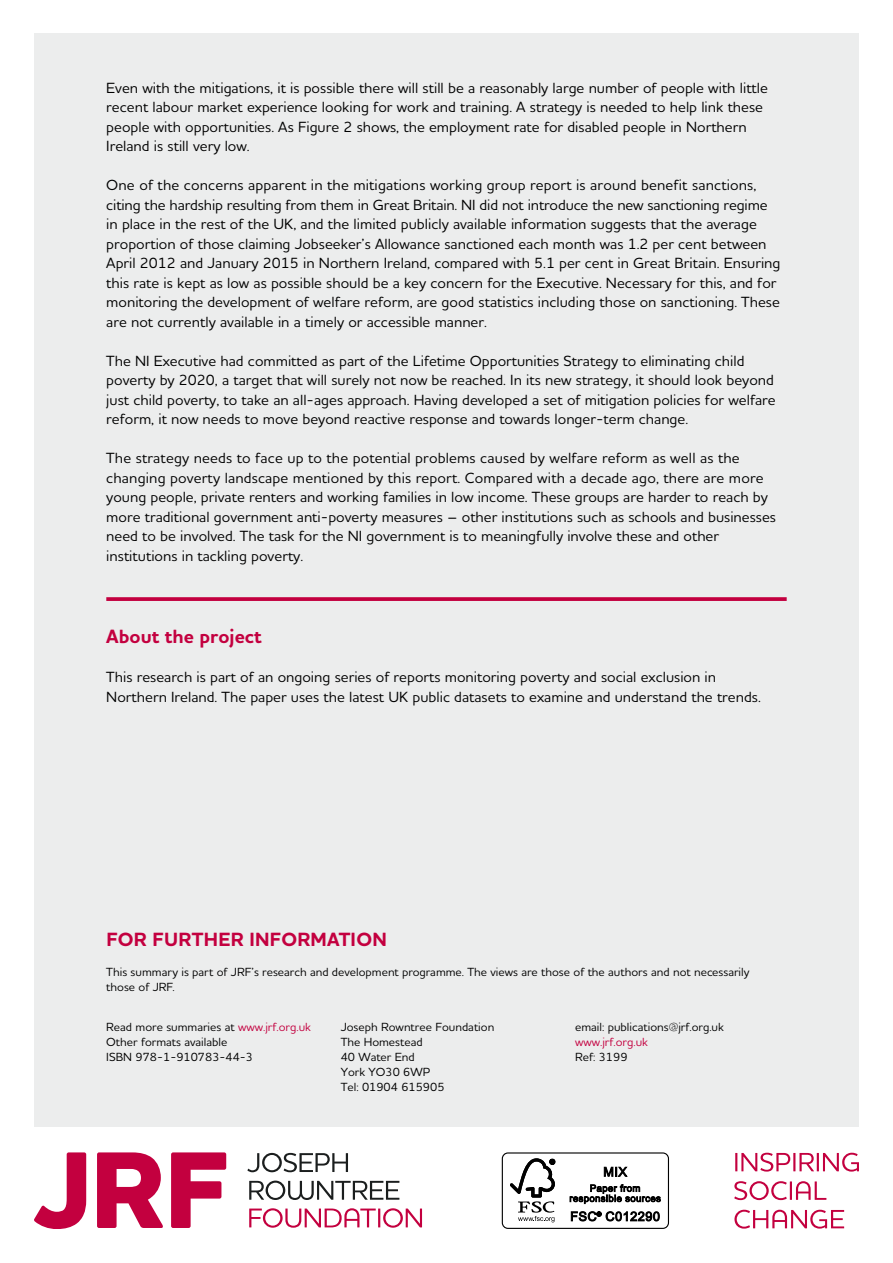
<style>
.page{position:relative;width:893px;height:1263px;background:#fff}
.page>*{position:absolute;margin:0;border:0;box-sizing:border-box;transform-origin:0 0}
.t1{font:700 19.5px "Houschka Alt Pro";letter-spacing:.01em;color:#c3003f}
.t2{font:500 15px/19.5px "Houschka Alt Pro";color:#000}
.t3{font:500 12px/15px "Houschka Alt Pro";color:#000}
.t4{font:500 12px "Houschka Alt Pro";color:#c3003f}
.s1{color:#c3003f}
</style>
<div class="page">
<div style="left:34px;top:34px;width:825px;height:1093px;background:#eceded"></div>
<svg style="left:106px;top:597px;width:681px;height:4px"></svg>
<svg style="left:34px;top:1152px;width:52px;height:77px"></svg>
<svg style="left:97px;top:1152px;width:66px;height:76px"></svg>
<svg style="left:171px;top:1152px;width:55px;height:76px"></svg>
<svg style="left:247px;top:1153px;width:101px;height:19px"></svg>
<svg style="left:249px;top:1180px;width:150px;height:20px"></svg>
<svg style="left:249px;top:1208px;width:173px;height:20px"></svg>
<svg style="left:735px;top:1153px;width:124px;height:18px"></svg>
<svg style="left:734px;top:1181px;width:92px;height:19px"></svg>
<svg style="left:734px;top:1210px;width:110px;height:18px"></svg>
<div style="left:502px;top:1152px;width:167px;height:77px;border:1px solid #000;border-radius:6px"></div>
<svg style="left:510px;top:1158px;width:45px;height:64px"></svg>
<svg style="left:604px;top:1166px;width:23px;height:11px"></svg>
<svg style="left:570px;top:1184px;width:91px;height:20px"></svg>
<svg style="left:571px;top:1211px;width:89px;height:10px"></svg>
<p class="t2" style="left:106px;top:78px;width:663px">Even with the mitigations, it is possible there will still be a reasonably large number of people with little recent labour market experience looking for work and training. A strategy is needed to help link these people with opportunities. As Figure 2 shows, the employment rate for disabled people in Northern Ireland is still very low.</p>
<p class="t2" style="left:106px;top:175px;width:676px">One of the concerns apparent in the mitigations working group report is around benefit sanctions, citing the hardship resulting from them in Great Britain. NI did not introduce the new sanctioning regime in place in the rest of the UK, and the limited publicly available information suggests that the average proportion of those claiming Jobseeker’s Allowance sanctioned each month was 1.2 per cent between April 2012 and January 2015 in Northern Ireland, compared with 5.1 per cent in Great Britain. Ensuring this rate is kept as low as possible should be a key concern for the Executive. Necessary for this, and for monitoring the development of welfare reform, are good statistics including those on sanctioning. These are not currently available in a timely or accessible manner.</p>
<p class="t2" style="left:106px;top:351px;width:671px">The NI Executive had committed as part of the Lifetime Opportunities Strategy to eliminating child poverty by 2020, a target that will surely not now be reached. In its new strategy, it should look beyond just child poverty, to take an all-ages approach. Having developed a set of mitigation policies for welfare reform, it now needs to move beyond reactive response and towards longer-term change.</p>
<p class="t2" style="left:106px;top:448px;width:671px">The strategy needs to face up to the potential problems caused by welfare reform as well as the changing poverty landscape mentioned by this report. Compared with a decade ago, there are more young people, private renters and working families in low income. These groups are harder to reach by more traditional government anti-poverty measures – other institutions such as schools and businesses need to be involved. The task for the NI government is to meaningfully involve these and other institutions in tackling poverty.</p>
<h1 class="t1" style="left:106px;top:624px;width:157px">About the project</h1>
<p class="t2" style="left:106px;top:667px;width:656px">This research is part of an ongoing series of reports monitoring poverty and social exclusion in<br>Northern Ireland. The paper uses the latest UK public datasets to examine and understand the trends.</p>
<h1 class="t1" style="left:106px;top:926px;width:282px">FOR FURTHER INFORMATION</h1>
<p class="t3" style="left:106px;top:964px;width:645px">This summary is part of JRF’s research and development programme. The views are those of the authors and not necessarily those of JRF.</p>
<p class="t3" style="left:106px;top:1019px;width:206px">Read more summaries at <span class="s1">www.jrf.org.uk<br></span>Other formats available<br>ISBN 978-1-910783-44-3</p>
<p class="t3" style="left:341px;top:1019px;width:155px">Joseph Rowntree Foundation<br>The Homestead<br>40 Water End<br>York YO30 6WP<br>Tel: 01904 615905</p>
<p class="t3" style="left:575px;top:1019px;width:150px">email: publications@jrf.org.uk</p>
<p class="t4" style="left:575px;top:1034px;width:74px">www.jrf.org.uk</p>
<p class="t3" style="left:575px;top:1049px;width:54px">Ref: 3199</p>
</div>
